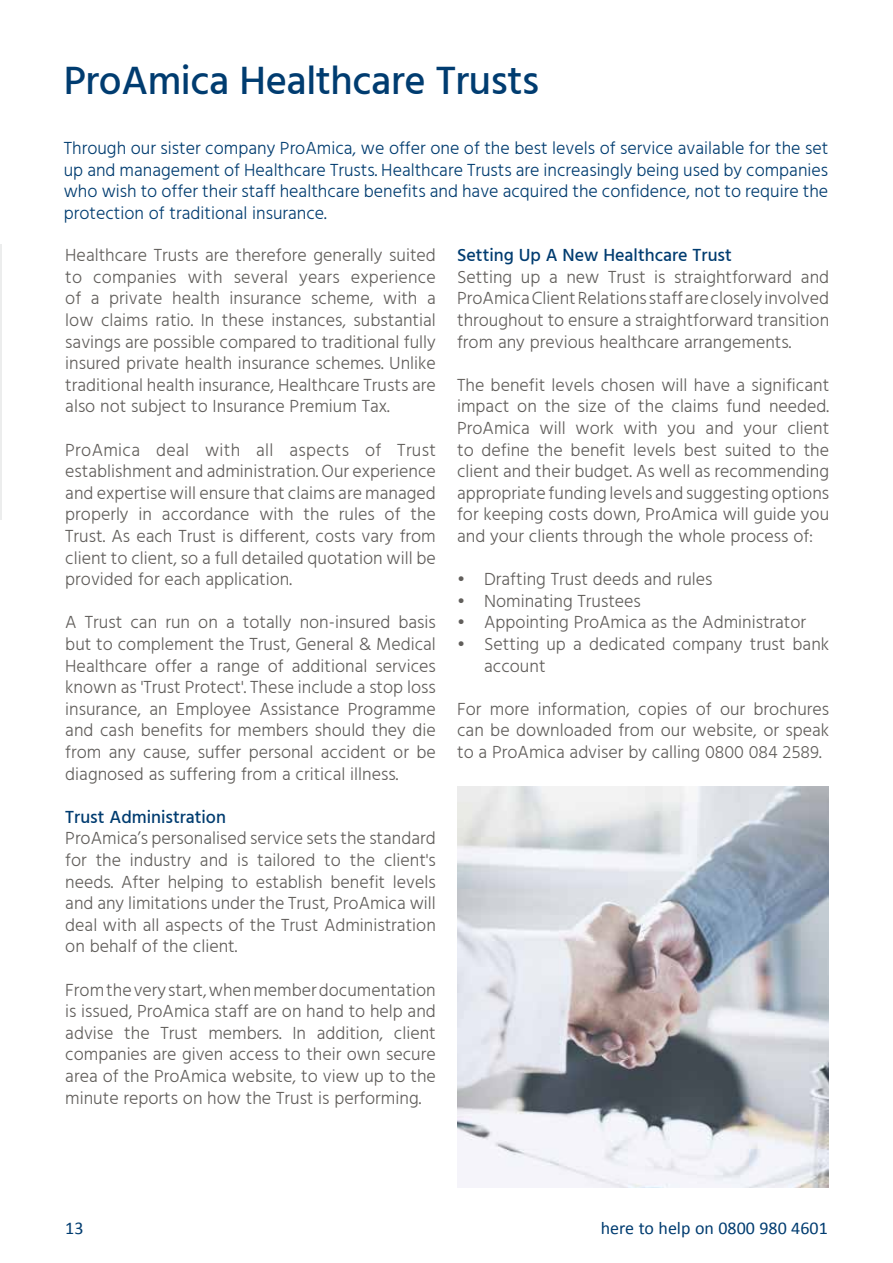
<style>
.page{position:relative;width:893px;height:1263px;background:#fff}
.page>*{position:absolute;margin:0;border:0;box-sizing:border-box;transform-origin:0 0}
.t1{font:500 40.5px "Hind Madurai";letter-spacing:-.01em;color:#003c70}
.t2{font:300 18px/21.6px "Hind Madurai";color:#615e5b;text-align:justify}
.t3{font:300 18px/21.6px "Hind Madurai";color:#003c70;text-align:justify}
.t4{font:500 18px "Hind Madurai";color:#003c70}
.t5{font:18px "Calibri";color:#003c70}
</style>
<div class="page">
<hr style="left:0;top:244px;width:1px;height:276px;background:#eceded">
<img style="left:457px;top:787px;width:371px;height:400px">
<h1 class="t1" style="left:64px;top:56px;width:477px">ProAmica Healthcare Trusts</h1>
<p class="t3" style="left:64px;top:138px;width:766px">Through our sister company ProAmica, we offer one of the best levels of service available for the set up and management of Healthcare Trusts. Healthcare Trusts are increasingly being used by companies who wish to offer their staff healthcare benefits and have acquired the confidence, not to require the protection of traditional insurance.</p>
<p class="t2" style="left:65px;top:246px;width:372px">Healthcare Trusts are therefore generally suited to companies with several years experience of a private health insurance scheme, with a low claims ratio. In these instances, substantial savings are possible compared to traditional fully insured private health insurance schemes. Unlike traditional health insurance, Healthcare Trusts are also not subject to Insurance Premium Tax.</p>
<p class="t2" style="left:65px;top:440px;width:372px">ProAmica deal with all aspects of Trust establishment and administration. Our experience and expertise will ensure that claims are managed properly in accordance with the rules of the Trust. As each Trust is different, costs vary from client to client, so a full detailed quotation will be provided for each application.</p>
<p class="t2" style="left:65px;top:613px;width:372px">A Trust can run on a totally non-insured basis but to complement the Trust, General &amp; Medical Healthcare offer a range of additional services known as 'Trust Protect'. These include a stop loss insurance, an Employee Assistance Programme and cash benefits for members should they die from any cause, suffer personal accident or be diagnosed as suffering from a critical illness.</p>
<p class="t4" style="left:65px;top:806px;width:162px">Trust Administration</p>
<p class="t2" style="left:65px;top:829px;width:372px">ProAmica’s personalised service sets the standard for the industry and is tailored to the client's needs. After helping to establish benefit levels and any limitations under the Trust, ProAmica will deal with all aspects of the Trust Administration on behalf of the client.</p>
<p class="t2" style="left:65px;top:980px;width:372px">From the very start, when member documentation is issued, ProAmica staff are on hand to help and advise the Trust members. In addition, client companies are given access to their own secure area of the ProAmica website, to view up to the minute reports on how the Trust is performing.</p>
<p class="t4" style="left:457px;top:244px;width:276px">Setting Up A New Healthcare Trust</p>
<p class="t2" style="left:457px;top:267px;width:374px">Setting up a new Trust is straightforward and ProAmica Client Relations staff are closely involved throughout to ensure a straightforward transition from any previous healthcare arrangements.</p>
<p class="t2" style="left:457px;top:375px;width:374px">The benefit levels chosen will have a significant impact on the size of the claims fund needed.<br>ProAmica will work with you and your client to define the benefit levels best suited to the client and their budget. As well as recommending appropriate funding levels and suggesting options for keeping costs down, ProAmica will guide you and your clients through the whole process of:</p>
<p class="t2" style="left:457px;top:570px;width:257px">• Drafting Trust deeds and rules</p>
<p class="t2" style="left:457px;top:591px;width:185px">• Nominating Trustees</p>
<p class="t2" style="left:457px;top:613px;width:351px">• Appointing ProAmica as the Administrator</p>
<p class="t2" style="left:484px;top:634px;width:347px;text-indent:-27px">• Setting up a dedicated company trust bank account</p>
<p class="t2" style="left:457px;top:699px;width:374px">For more information, copies of our brochures can be downloaded from our website, or speak to a ProAmica adviser by calling 0800 084 2589.</p>
<p class="t5" style="left:65px;top:1216px;width:20px">13</p>
<p class="t5" style="left:601px;top:1216px;width:228px">here to help on 0800 980 4601</p>
</div>
